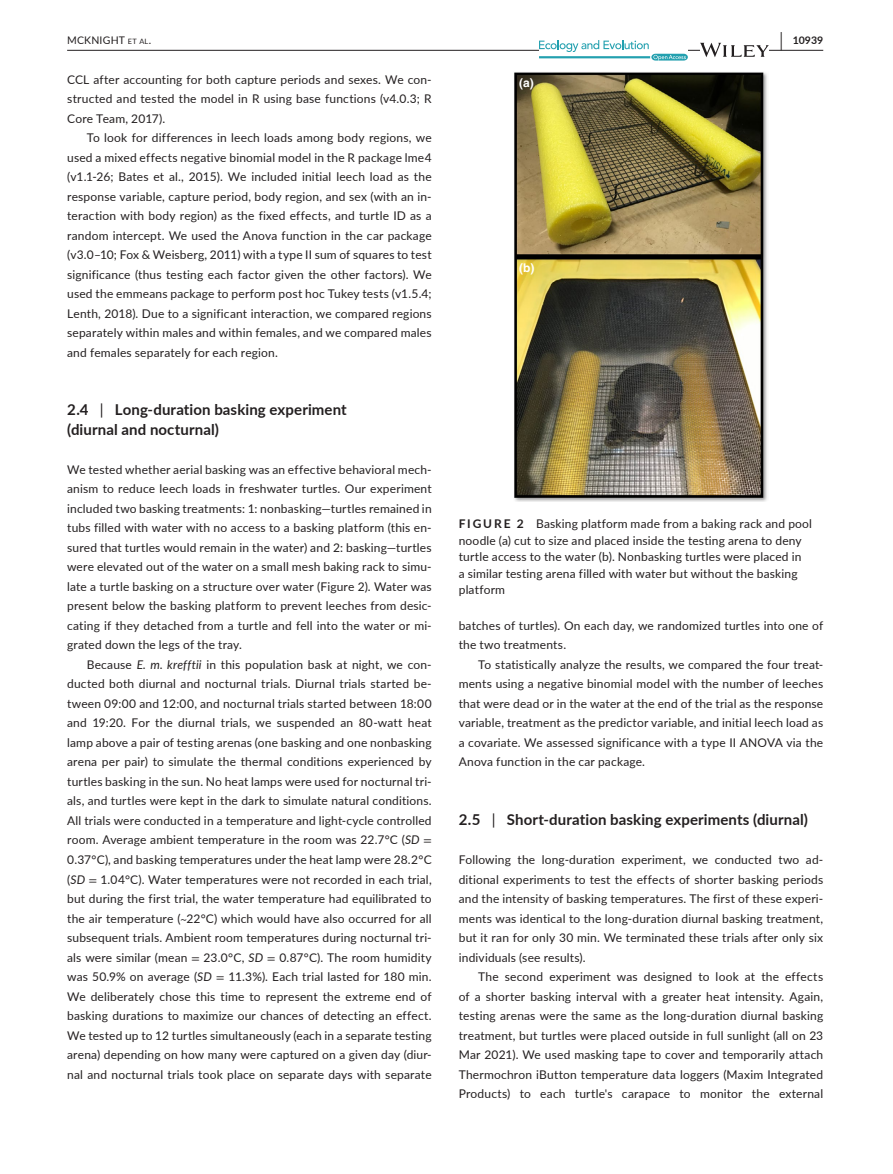
<style>
.page{position:relative;width:893px;height:1174px;background:#fff}
.page>*{position:absolute;margin:0;border:0;box-sizing:border-box;transform-origin:0 0}
.t1{font:700 19.5px "Lato";color:#231f20;scale:.48 1}
.t2{font:700 15px/19.5px "Lato";letter-spacing:.01em;color:#231f20}
.t3{font:12px/19.5px "Lato";letter-spacing:.015em;color:#231f20;text-align:justify}
.t4{font:700 12px "Helvetica";color:#fff}
.t5{font:10.5px "Lato";letter-spacing:.02em;color:#231f20}
.t6{font:700 10.5px "Lato";color:#231f20}
.s1{font-size:7.35px}
.s2{font-weight:400}
.s3{font-style:italic}
.s4{font-family:"STIX"}
.s5{font-weight:700}
</style>
<div class="page">
<hr style="left:67px;top:50px;width:756px;height:1px;background:#231f20">
<svg style="left:539px;top:40px;width:149px;height:21px"></svg>
<svg style="left:700px;top:43px;width:69px;height:14px"></svg>
<img style="left:514px;top:72px;width:253px;height:429px">
<h1 class="t1" style="left:780px;top:25px;width:7px">|</h1>
<p class="t5" style="left:67px;top:33px;width:86px">MCKNIGHT <span class="s1">et al</span>.</p>
<p class="t6" style="left:793px;top:33px;width:32px">10939</p>
<p class="t3" style="left:67px;top:69px;width:366px">CCL after accounting for both capture periods and sexes. We con&shy;structed and tested the model in R using base functions (v4.0.3; R Core Team, 2017).</p>
<p class="t3" style="left:67px;top:128px;width:366px;text-indent:20px">To look for differences in leech loads among body regions, we used a mixed effects negative binomial model in the R package lme4 (v1.1-26; Bates et al., 2015). We included initial leech load as the response variable, capture period, body region, and sex (with an in&shy;teraction with body region) as the fixed effects, and turtle ID as a random intercept. We used the Anova function in the car package (v3.0–10; Fox &amp; Weisberg, 2011) with a type II sum of squares to test significance (thus testing each factor given the other factors). We used the emmeans package to perform post hoc Tukey tests (v1.5.4; Lenth, 2018). Due to a significant interaction, we compared regions separately within males and within females, and we compared males and females separately for each region.</p>
<p class="t4" style="left:519px;top:75px;width:16px">(a)</p>
<p class="t4" style="left:519px;top:260px;width:17px">(b)</p>
<p class="t2" style="left:67px;top:399px;width:281px">2.4 <span class="s2">|</span> Long-duration basking experiment (diurnal and nocturnal)</p>
<p class="t3" style="left:67px;top:459px;width:366px">We tested whether aerial basking was an effective behavioral mech&shy;anism to reduce leech loads in freshwater turtles. Our experiment included two basking treatments: 1: nonbasking—turtles remained in tubs filled with water with no access to a basking platform (this en&shy;sured that turtles would remain in the water) and 2: basking—turtles were elevated out of the water on a small mesh baking rack to simu&shy;late a turtle basking on a structure over water (Figure 2). Water was present below the basking platform to prevent leeches from desic&shy;cating if they detached from a turtle and fell into the water or mi&shy;grated down the legs of the tray.</p>
<p class="t3" style="left:67px;top:654px;width:366px;text-indent:20px">Because <span class="s3">E. m. krefftii</span> in this population bask at night, we con&shy;ducted both diurnal and nocturnal trials. Diurnal trials started be&shy;tween 09:00 and 12:00, and nocturnal trials started between 18:00 and 19:20. For the diurnal trials, we suspended an 80-watt heat lamp above a pair of testing arenas (one basking and one nonbasking arena per pair) to simulate the thermal conditions experienced by turtles basking in the sun. No heat lamps were used for nocturnal tri&shy;als, and turtles were kept in the dark to simulate natural conditions.<br>All trials were conducted in a temperature and light-cycle controlled room. Average ambient temperature in the room was 22.7°C (<span class="s3">SD</span> <span class="s4">= </span>0.37°C), and basking temperatures under the heat lamp were 28.2°C (<span class="s3">SD</span> <span class="s4">=</span> 1.04°C). Water temperatures were not recorded in each trial, but during the first trial, the water temperature had equilibrated to the air temperature (<span class="s4">~</span>22°C) which would have also occurred for all subsequent trials. Ambient room temperatures during nocturnal tri&shy;als were similar (mean <span class="s4">=</span> 23.0°C, <span class="s3">SD</span> <span class="s4">=</span> 0.87°C). The room humidity was 50.9% on average (<span class="s3">SD</span> <span class="s4">=</span> 11.3%). Each trial lasted for 180 min.<br>We deliberately chose this time to represent the extreme end of basking durations to maximize our chances of detecting an effect.<br>We tested up to 12 turtles simultaneously (each in a separate testing arena) depending on how many were captured on a given day (diur&shy;nal and nocturnal trials took place on separate days with separate</p>
<p class="t3" style="left:459px;top:515px;width:355px;line-height:16.5px;text-align:left"><span class="s5">FIGURE 2</span> Basking platform made from a baking rack and pool noodle (a) cut to size and placed inside the testing arena to deny turtle access to the water (b). Nonbasking turtles were placed in<br>a similar testing arena filled with water but without the basking platform</p>
<p class="t3" style="left:459px;top:615px;width:366px">batches of turtles). On each day, we randomized turtles into one of the two treatments.</p>
<p class="t3" style="left:459px;top:654px;width:366px;text-indent:20px">To statistically analyze the results, we compared the four treat&shy;ments using a negative binomial model with the number of leeches that were dead or in the water at the end of the trial as the response variable, treatment as the predictor variable, and initial leech load as a covariate. We assessed significance with a type II ANOVA via the Anova function in the car package.</p>
<p class="t2" style="left:459px;top:809px;width:351px">2.5 <span class="s2">|</span> Short-duration basking experiments (diurnal)</p>
<p class="t3" style="left:459px;top:849px;width:366px">Following the long-duration experiment, we conducted two ad&shy;ditional experiments to test the effects of shorter basking periods and the intensity of basking temperatures. The first of these experi&shy;ments was identical to the long-duration diurnal basking treatment, but it ran for only 30 min. We terminated these trials after only six individuals (see results).</p>
<p class="t3" style="left:459px;top:966px;width:366px;text-indent:20px">The second experiment was designed to look at the effects of a shorter basking interval with a greater heat intensity. Again, testing arenas were the same as the long-duration diurnal basking treatment, but turtles were placed outside in full sunlight (all on 23<br>Mar 2021). We used masking tape to cover and temporarily attach Thermochron iButton temperature data loggers (Maxim Integrated Products) to each turtle's carapace to monitor the external</p>
</div>
